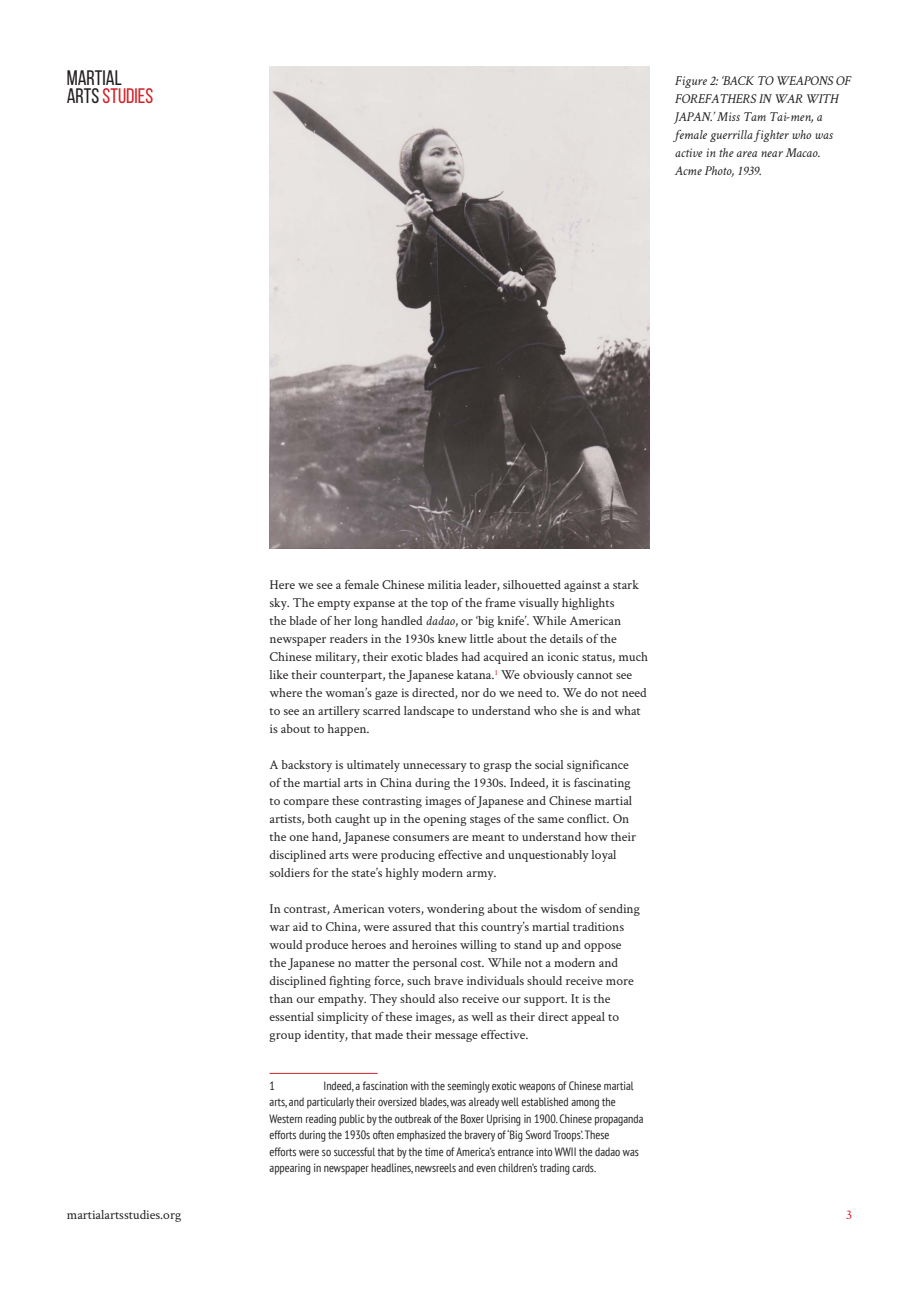
<style>
.page{position:relative;width:919px;height:1289px;background:#fff}
.page>*{position:absolute;margin:0;border:0;box-sizing:border-box;transform-origin:0 0}
.t1{font:21px/18px "Bebas Neue";color:#231f20}
.t2{font:13.5px/18px "Crimson Text";color:#231f20}
.t3{font:italic 13.5px/18px "Crimson Text";color:#231f20}
.t4{font:13.5px "Crimson Text";color:#d1232a}
.t5{font:condensed 12px/16.5px "PT Sans";color:#231f20}
.s1{color:#d1232a}
.s2{font-style:italic}
</style>
<div class="page">
<hr style="left:269px;top:1072px;width:108px;height:1px;background:#d1232a">
<img style="left:269px;top:67px;width:380px;height:481px">
<h1 class="t1" style="left:67px;top:68px;width:88px">MARTIAL<br>ARTS <span class="s1">STUDIES</span></h1>
<p class="t3" style="left:675px;top:72px;width:177px">Figure 2: ‘BACK TO WEAPONS OF<br>FOREFATHERS IN WAR WITH<br>JAPAN.’ Miss Tam Tai-men, a female guerrilla fighter who was active in the area near Macao.<br>Acme Photo, 1939.</p>
<p class="t2" style="left:269px;top:575px;width:380px">Here we see a female Chinese militia leader, silhouetted against a stark sky. The empty expanse at the top of the frame visually highlights<br>the blade of her long handled <span class="s2">dadao</span>, or ‘big knife’. While American newspaper readers in the 1930s knew little about the details of the Chinese military, their exotic blades had acquired an iconic status, much like their counterpart, the Japanese katana.<sup>1</sup> We obviously cannot see where the woman’s gaze is directed, nor do we need to. We do not need to see an artillery scarred landscape to understand who she is and what is about to happen.</p>
<p class="t2" style="left:269px;top:755px;width:368px">A backstory is ultimately unnecessary to grasp the social significance of the martial arts in China during the 1930s. Indeed, it is fascinating to compare these contrasting images of Japanese and Chinese martial artists, both caught up in the opening stages of the same conflict. On the one hand, Japanese consumers are meant to understand how their disciplined arts were producing effective and unquestionably loyal soldiers for the state’s highly modern army.</p>
<p class="t2" style="left:269px;top:899px;width:372px">In contrast, American voters, wondering about the wisdom of sending war aid to China, were assured that this country’s martial traditions would produce heroes and heroines willing to stand up and oppose the Japanese no matter the personal cost. While not a modern and disciplined fighting force, such brave individuals should receive more than our empathy. They should also receive our support. It is the essential simplicity of these images, as well as their direct appeal to group identity, that made their message effective.</p>
<p class="t5" style="left:269px;top:1077px;width:7px">1</p>
<p class="t5" style="left:269px;top:1077px;width:375px;text-indent:54px">Indeed, a fascination with the seemingly exotic weapons of Chinese martial arts, and particularly their oversized blades, was already well established among the Western reading public by the outbreak of the Boxer Uprising in 1900. Chinese propaganda efforts during the 1930s often emphasized the bravery of ‘Big Sword Troops’. These<br>efforts were so successful that by the time of America’s entrance into WWII the dadao was appearing in newspaper headlines, newsreels and even children’s trading cards.</p>
<p class="t2" style="left:67px;top:1205px;width:116px">martialartsstudies.org</p>
<p class="t4" style="left:845px;top:1205px;width:8px">3</p>
</div>
